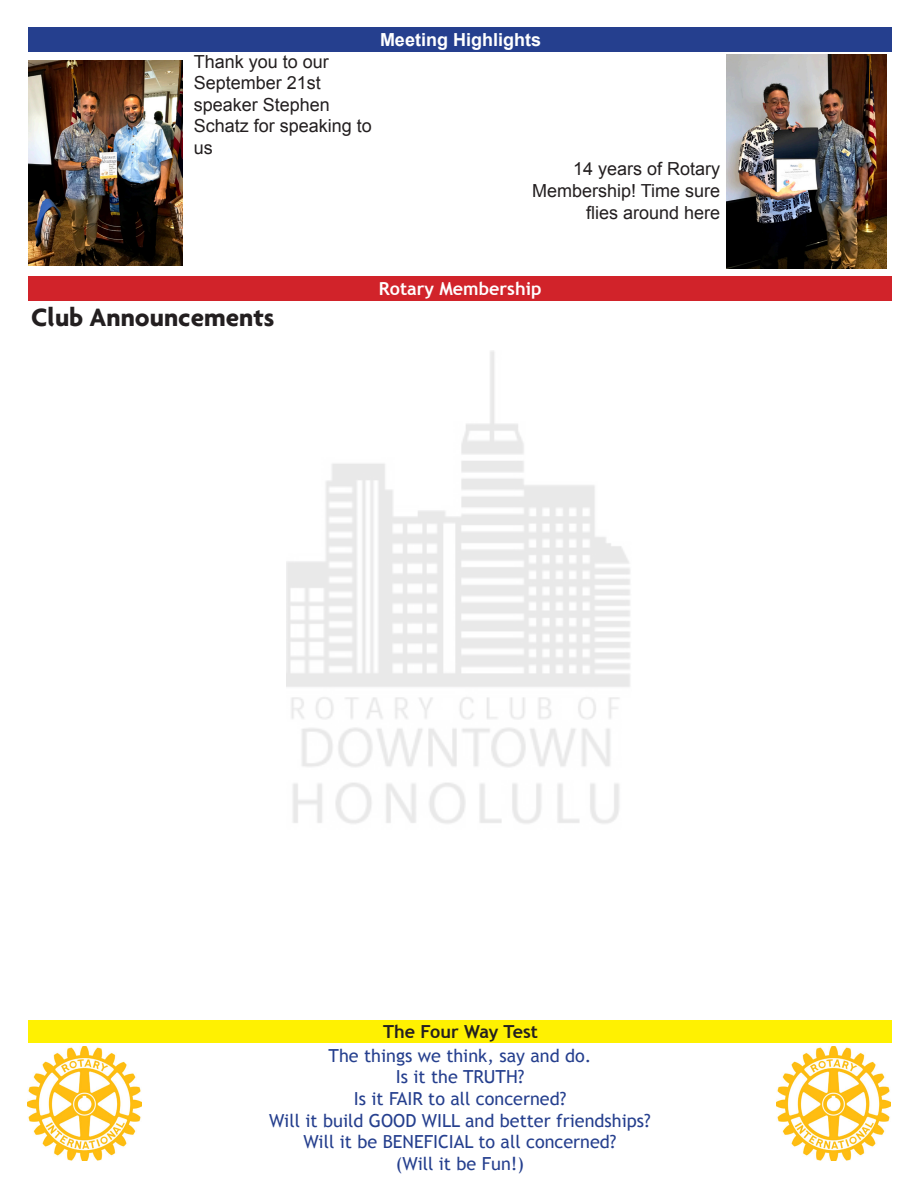
<style>
.page{position:relative;width:918px;height:1188px;background:#fff}
.page>*{position:absolute;margin:0;border:0;box-sizing:border-box;transform-origin:0 0}
.t1{font:700 27px "Agenda";color:#231f20}
.t2{font:18px "Trebuchet MS";color:#253f8e}
.t3{font:18px/21.6px "Arial";color:#231f20}
.t4{font:700 18px "Arial";color:#fff}
.t5{font:700 18px "Trebuchet MS";color:#fff}
.t6{font:700 18px "Trebuchet MS";color:#231f20}
</style>
<div class="page">
<img style="left:27px;top:1047px;width:114px;height:114px">
<img style="left:777px;top:1047px;width:114px;height:114px">
<img style="left:286px;top:351px;width:344px;height:473px">
<div style="left:28px;top:277px;width:864px;height:24px;background:#d1232a"></div>
<div style="left:28px;top:27px;width:864px;height:24px;background:#253f8e"></div>
<div style="left:28px;top:1020px;width:864px;height:22px;background:#fff101"></div>
<img style="left:29px;top:60px;width:153px;height:205px">
<img style="left:726px;top:54px;width:161px;height:214px">
<p class="t3" style="left:194px;top:51px;width:180px">Thank you to our<br>September 21st speaker Stephen<br>Schatz for speaking to us</p>
<p class="t4" style="left:380px;top:27px;width:163px">Meeting Highlights</p>
<p class="t3" style="left:532px;top:158px;width:190px;text-align:right">14 years of Rotary<br>Membership! Time sure flies around here</p>
<p class="t1" style="left:31px;top:301px;width:245px">Club Announcements</p>
<p class="t5" style="left:379px;top:278px;width:164px">Rotary Membership</p>
<p class="t6" style="left:383px;top:1020px;width:156px">The Four Way Test</p>
<p class="t2" style="left:329px;top:1045px;width:264px">The things we think, say and do.</p>
<p class="t2" style="left:396px;top:1066px;width:130px">Is it the TRUTH?</p>
<p class="t2" style="left:354px;top:1088px;width:214px">Is it FAIR to all concerned?</p>
<p class="t2" style="left:269px;top:1110px;width:383px">Will it build GOOD WILL and better friendships?</p>
<p class="t2" style="left:304px;top:1131px;width:314px">Will it be BENEFICIAL to all concerned?</p>
<p class="t2" style="left:396px;top:1153px;width:130px">(Will it be Fun!)</p>
</div>
